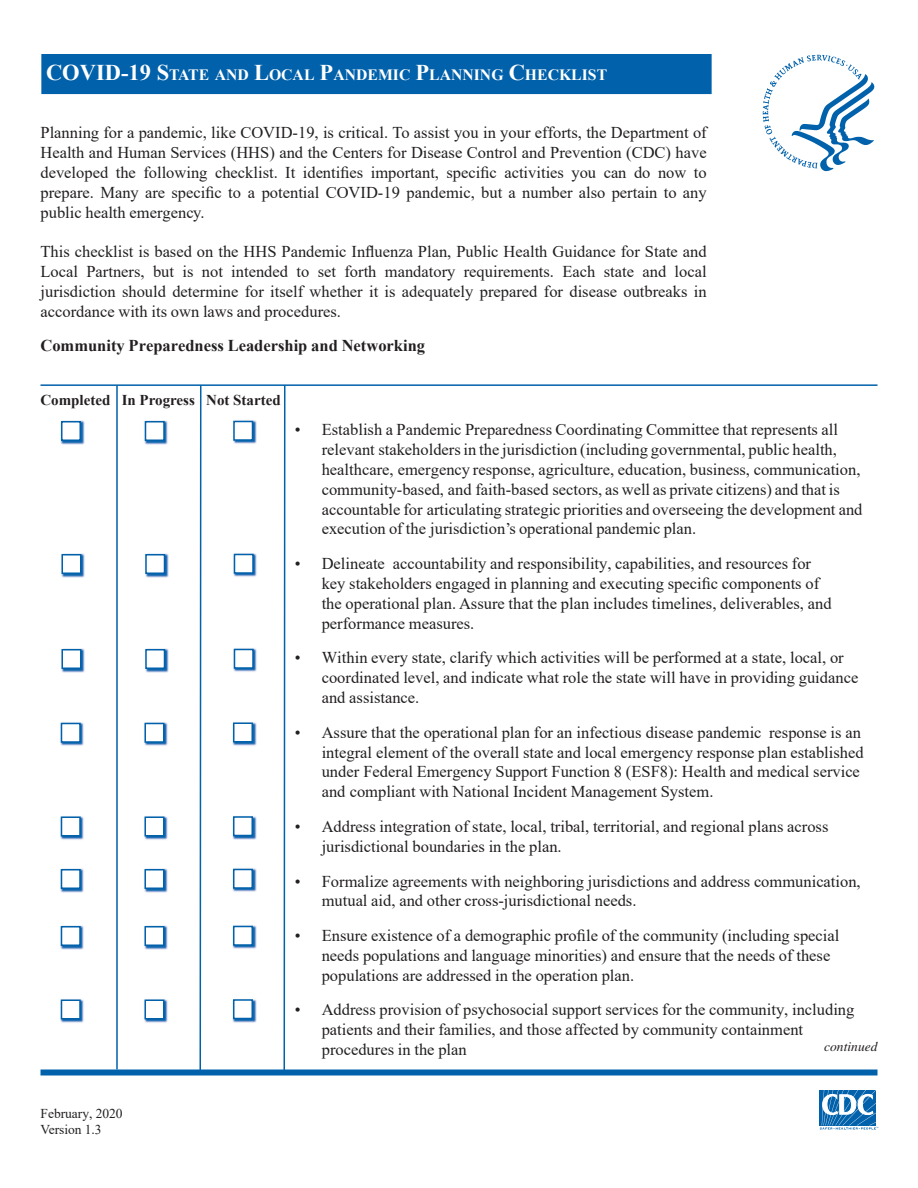
<style>
.page{position:relative;width:918px;height:1188px;background:#fff}
.page>*{position:absolute;margin:0;border:0;box-sizing:border-box;transform-origin:0 0}
.t1{font:16.5px/19.8px "Times New Roman";color:#231f20}
.t2{font:700 16.5px "Times New Roman";color:#231f20}
.t3{font:700 15.75px "Times New Roman";color:#fff}
.t4{font:700 15px "Times New Roman";color:#231f20}
.t5{font:13.5px/16.2px "Times New Roman";color:#231f20}
.t6{font:italic 13.5px "Times";color:#231f20}
.s1{font-size:22.5px}
.s2{font-style:inherit}
</style>
<div class="page">
<img style="left:233px;top:420px;width:24px;height:24px">
<div style="left:234px;top:422px;width:18px;height:18px;background:#fff"></div>
<div style="left:233px;top:421px;width:20px;height:20px;border:2px solid #0161aa"></div>
<img style="left:144px;top:420px;width:24px;height:25px">
<div style="left:146px;top:422px;width:18px;height:18px;background:#fff"></div>
<div style="left:145px;top:421px;width:20px;height:20px;border:2px solid #0161aa"></div>
<img style="left:60px;top:420px;width:25px;height:25px">
<div style="left:62px;top:422px;width:18px;height:18px;background:#fff"></div>
<div style="left:61px;top:421px;width:20px;height:20px;border:2px solid #0161aa"></div>
<img style="left:233px;top:553px;width:24px;height:24px">
<div style="left:234px;top:555px;width:19px;height:18px;background:#fff"></div>
<div style="left:234px;top:554px;width:20px;height:20px;border:2px solid #0161aa"></div>
<img style="left:145px;top:553px;width:24px;height:25px">
<div style="left:146px;top:555px;width:19px;height:18px;background:#fff"></div>
<div style="left:145px;top:554px;width:20px;height:20px;border:2px solid #0161aa"></div>
<img style="left:61px;top:553px;width:24px;height:25px">
<div style="left:62px;top:555px;width:19px;height:18px;background:#fff"></div>
<div style="left:62px;top:554px;width:20px;height:20px;border:2px solid #0161aa"></div>
<img style="left:232px;top:722px;width:25px;height:24px">
<div style="left:234px;top:723px;width:18px;height:19px;background:#fff"></div>
<div style="left:233px;top:723px;width:20px;height:20px;border:2px solid #0161aa"></div>
<img style="left:144px;top:722px;width:24px;height:24px">
<div style="left:145px;top:724px;width:19px;height:18px;background:#fff"></div>
<div style="left:145px;top:723px;width:20px;height:20px;border:2px solid #0161aa"></div>
<img style="left:60px;top:722px;width:24px;height:24px">
<div style="left:62px;top:724px;width:18px;height:18px;background:#fff"></div>
<div style="left:61px;top:723px;width:20px;height:20px;border:2px solid #0161aa"></div>
<img style="left:232px;top:816px;width:25px;height:24px">
<div style="left:234px;top:817px;width:18px;height:19px;background:#fff"></div>
<div style="left:233px;top:816px;width:20px;height:20px;border:2px solid #0161aa"></div>
<img style="left:144px;top:816px;width:24px;height:24px">
<div style="left:145px;top:817px;width:19px;height:19px;background:#fff"></div>
<div style="left:145px;top:817px;width:20px;height:20px;border:2px solid #0161aa"></div>
<img style="left:60px;top:816px;width:24px;height:24px">
<div style="left:62px;top:817px;width:18px;height:19px;background:#fff"></div>
<div style="left:61px;top:817px;width:20px;height:20px;border:2px solid #0161aa"></div>
<img style="left:232px;top:868px;width:25px;height:24px">
<div style="left:234px;top:870px;width:18px;height:18px;background:#fff"></div>
<div style="left:233px;top:869px;width:20px;height:20px;border:2px solid #0161aa"></div>
<img style="left:144px;top:868px;width:24px;height:25px">
<div style="left:145px;top:870px;width:19px;height:18px;background:#fff"></div>
<div style="left:145px;top:869px;width:20px;height:20px;border:2px solid #0161aa"></div>
<img style="left:60px;top:868px;width:24px;height:25px">
<div style="left:62px;top:870px;width:18px;height:18px;background:#fff"></div>
<div style="left:61px;top:869px;width:20px;height:20px;border:2px solid #0161aa"></div>
<img style="left:232px;top:925px;width:25px;height:24px">
<div style="left:234px;top:927px;width:18px;height:18px;background:#fff"></div>
<div style="left:233px;top:926px;width:20px;height:20px;border:2px solid #0161aa"></div>
<img style="left:144px;top:925px;width:24px;height:25px">
<div style="left:145px;top:927px;width:19px;height:18px;background:#fff"></div>
<div style="left:145px;top:926px;width:20px;height:20px;border:2px solid #0161aa"></div>
<img style="left:60px;top:925px;width:24px;height:25px">
<div style="left:62px;top:927px;width:18px;height:18px;background:#fff"></div>
<div style="left:61px;top:926px;width:20px;height:20px;border:2px solid #0161aa"></div>
<img style="left:232px;top:999px;width:25px;height:24px">
<div style="left:234px;top:1000px;width:18px;height:19px;background:#fff"></div>
<div style="left:233px;top:999px;width:20px;height:20px;border:2px solid #0161aa"></div>
<img style="left:144px;top:999px;width:24px;height:24px">
<div style="left:145px;top:1000px;width:19px;height:19px;background:#fff"></div>
<div style="left:145px;top:1000px;width:20px;height:20px;border:2px solid #0161aa"></div>
<img style="left:60px;top:999px;width:24px;height:24px">
<div style="left:62px;top:1000px;width:18px;height:19px;background:#fff"></div>
<div style="left:61px;top:1000px;width:20px;height:20px;border:2px solid #0161aa"></div>
<div style="left:40px;top:1070px;width:838px;height:6px;background:#0161aa"></div>
<hr style="left:40px;top:384px;width:838px;height:2px;background:#0161aa">
<hr style="left:116px;top:386px;width:2px;height:684px;background:#0161aa">
<svg style="left:199px;top:384px;width:3px;height:686px"></svg>
<svg style="left:283px;top:384px;width:3px;height:686px"></svg>
<img style="left:233px;top:648px;width:24px;height:24px">
<div style="left:234px;top:650px;width:19px;height:18px;background:#fff"></div>
<div style="left:234px;top:649px;width:20px;height:20px;border:2px solid #0161aa"></div>
<img style="left:145px;top:648px;width:24px;height:25px">
<div style="left:146px;top:650px;width:19px;height:18px;background:#fff"></div>
<div style="left:145px;top:649px;width:20px;height:20px;border:2px solid #0161aa"></div>
<img style="left:61px;top:648px;width:24px;height:25px">
<div style="left:62px;top:650px;width:19px;height:18px;background:#fff"></div>
<div style="left:62px;top:649px;width:20px;height:20px;border:2px solid #0161aa"></div>
<div style="left:42px;top:55px;width:669px;height:38px;background:#0161aa"></div>
<div style="left:41px;top:54px;width:671px;height:40px;border:2px solid #0161aa"></div>
<img style="left:762px;top:54px;width:113px;height:118px">
<svg style="left:820px;top:1090px;width:58px;height:40px"></svg>
<p class="t3" style="left:46px;top:63px;width:563px"><span class="s1">COVID-19 S</span>TATE AND <span class="s1">L</span>OCAL <span class="s1">P</span>ANDEMIC <span class="s1">P</span>LANNING <span class="s1">C</span>HECKLIST</p>
<p class="t1" style="left:40px;top:122px;width:668px;text-align:justify">Planning for <span class="s2">a</span> pandemic<span class="s2">, like COVID-19,</span> is critical. To assist you in your efforts, the Department of Health and Human Services (HHS) and the Centers for Disease Control and Prevention (CDC) have developed the following checklist. It identifies important, specific activities you can do now to prepare. Many are specific to <span class="s2">a potential COVID-19</span> pandemic, but a number also pertain to any public health emergency.</p>
<p class="t1" style="left:41px;top:241px;width:668px;text-align:justify">This checklist is based on the HHS Pandemic Influenza Plan, Public Health Guidance for State and Local Partners, but is not intended to set forth mandatory requirements. Each state and local jurisdiction should determine for itself whether it is adequately prepared for disease outbreaks in accordance with its own laws and procedures.</p>
<p class="t2" style="left:41px;top:334px;width:386px">Community Preparedness Leadership and Networking</p>
<p class="t4" style="left:40px;top:389px;width:71px">Completed</p>
<p class="t4" style="left:122px;top:389px;width:75px">In Progress</p>
<p class="t4" style="left:206px;top:389px;width:76px">Not Started</p>
<p class="t5" style="left:40px;top:1105px;width:84px">February<span class="s2">,</span> 2020<br><span class="s2">Version</span> 1.3</p>
<p class="t1" style="left:322px;top:420px;width:542px;text-indent:-27px">• Establish a Pandemic Preparedness Coordinating Committee that represents all relevant stakeholders in the jurisdiction (including governmental, public health, healthcare, emergency response, agriculture, education, business, communication, community-based, and faith-based sectors, as well as private citizens) and that is accountable for articulating strategic priorities and overseeing the development and execution of the jurisdiction’s operational pandemic plan.</p>
<p class="t1" style="left:322px;top:553px;width:511px;text-indent:-27px">• Delineate accountability and responsibility, capabilities, and resources for key stakeholders engaged in planning and executing specific components of the operational plan. Assure that the plan includes timelines, deliverables, and performance measures.</p>
<p class="t1" style="left:322px;top:648px;width:538px;text-indent:-27px">• Within every state, clarify which activities will be performed at a state, local, or coordinated level, and indicate what role the state will have in providing guidance and assistance.</p>
<p class="t1" style="left:322px;top:722px;width:543px;text-indent:-27px">• Assure that the operational plan for <span class="s2">an infectious disease p</span>andemic response is an integral element of the overall state and local emergency response plan established under Federal Emergency Support Function 8 (ESF8): Health and medical service and compliant with National Incident Management System.</p>
<p class="t1" style="left:322px;top:816px;width:508px;text-indent:-27px">• Address integration of state, local, tribal, territorial, and regional plans across jurisdictional boundaries in the plan.</p>
<p class="t1" style="left:322px;top:871px;width:541px;text-indent:-27px">• Formalize agreements with neighboring jurisdictions and address communication, mutual aid, and other cross-jurisdictional needs.</p>
<p class="t1" style="left:322px;top:925px;width:519px;text-indent:-27px">• Ensure existence of a demographic profile of the community (including special needs populations and language minorities) and ensure that the needs of these populations are addressed in the operation plan.</p>
<p class="t1" style="left:322px;top:1000px;width:534px;text-indent:-27px">• Address provision of psychosocial support services for the community, including patients and their families, and those affected by community containment procedures in the plan</p>
<p class="t6" style="left:824px;top:1039px;width:55px">continued</p>
</div>
